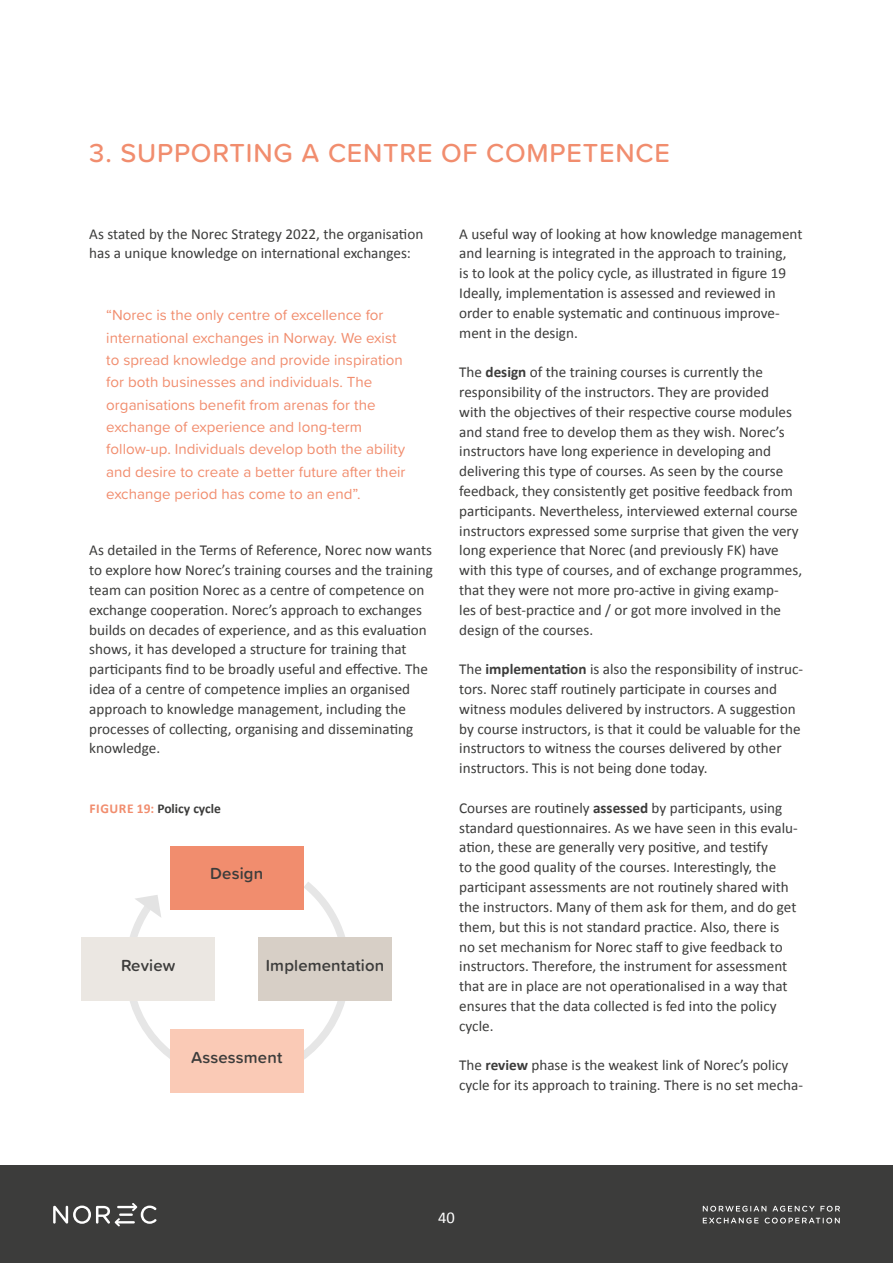
<style>
.page{position:relative;width:893px;height:1263px;background:#fff}
.page>*{position:absolute;margin:0;border:0;box-sizing:border-box;transform-origin:0 0}
.t1{font:500 27px "Proxima Soft";letter-spacing:.03em;color:#f18d6e}
.t2{font:600 16.65px "Proxima Soft";letter-spacing:.01em;color:#3c3c3b}
.t3{font:16.5px "Calibri";color:#fff}
.t4{font:15.15px/19.8px "Calibri";color:#3c3c3b}
.t5{font:15.15px/22.4px "Proxima Soft";color:#f18d6e}
.t6{font:700 13.5px "Calibri";color:#3c3c3b}
.s1{color:#f18d6e}
.s2{font-weight:700}
</style>
<div class="page">
<div style="left:0;top:1165px;width:893px;height:98px;background:#3c3c3b"></div>
<svg style="left:53px;top:1203px;width:103px;height:23px"></svg>
<svg style="left:703px;top:1206px;width:63px;height:5px"></svg>
<svg style="left:772px;top:1206px;width:42px;height:5px"></svg>
<svg style="left:820px;top:1206px;width:20px;height:5px"></svg>
<svg style="left:703px;top:1217px;width:56px;height:6px"></svg>
<svg style="left:765px;top:1217px;width:75px;height:6px"></svg>
<svg style="left:130px;top:874px;width:215px;height:216px"></svg>
<div style="left:258px;top:937px;width:134px;height:64px;background:#d7cfc6"></div>
<div style="left:82px;top:937px;width:133px;height:64px;background:#ebe7e2"></div>
<div style="left:170px;top:846px;width:133px;height:63px;background:#f18d6e"></div>
<div style="left:170px;top:1029px;width:133px;height:64px;background:#facab6"></div>
<svg style="left:134px;top:895px;width:27px;height:23px"></svg>
<h1 class="t1" style="left:89px;top:133px;width:582px">3. SUPPORTING A CENTRE OF COMPETENCE</h1>
<p class="t4" style="left:89px;top:223px;width:336px">As stated by the Norec Strategy 2022, the organisation has a unique knowledge on international exchanges:</p>
<p class="t5" style="left:106px;top:303px;width:301px">“Norec is the only centre of excellence for international exchanges in Norway. We exist to spread knowledge and provide inspiration for both businesses and individuals. The organisations benefit from arenas for the exchange of experience and long-term follow-up. Individuals develop both the ability and desire to create a better future after their exchange period has come to an end”.</p>
<p class="t4" style="left:89px;top:540px;width:345px">As detailed in the Terms of Reference, Norec now wants to explore how Norec’s training courses and the training team can position Norec as a centre of competence on exchange cooperation. Norec’s approach to exchanges builds on decades of experience, and as this evaluation shows, it has developed a structure for training that participants find to be broadly useful and effective. The idea of a centre of competence implies an organised approach to knowledge management, including the processes of collecting, organising and disseminating knowledge.</p>
<p class="t6" style="left:90px;top:799px;width:133px"><span class="s1">FIGURE 19:</span> Policy cycle</p>
<p class="t2" style="left:210px;top:861px;width:54px">Design</p>
<p class="t2" style="left:121px;top:953px;width:56px">Review</p>
<p class="t2" style="left:266px;top:953px;width:120px">Implementation</p>
<p class="t2" style="left:191px;top:1044px;width:93px">Assessment</p>
<p class="t4" style="left:459px;top:223px;width:345px">A useful way of looking at how knowledge management and learning is integrated in the approach to training,<br>is to look at the policy cycle, as illustrated in figure 19<br>Ideally, implementation is assessed and reviewed in order to enable systematic and continuous improve&shy;ment in the design.</p>
<p class="t4" style="left:459px;top:362px;width:344px">The <span class="s2">design</span> of the training courses is currently the responsibility of the instructors. They are provided<br>with the objectives of their respective course modules and stand free to develop them as they wish. Norec’s instructors have long experience in developing and delivering this type of courses. As seen by the course feedback, they consistently get positive feedback from participants. Nevertheless, interviewed external course instructors expressed some surprise that given the very long experience that Norec (and previously FK) have with this type of courses, and of exchange programmes, that they were not more pro-active in giving examp-<br>les of best-practice and / or got more involved in the design of the courses.</p>
<p class="t4" style="left:459px;top:659px;width:345px">The <span class="s2">implementation</span> is also the responsibility of instruc&shy;tors. Norec staff routinely participate in courses and witness modules delivered by instructors. A suggestion by course instructors, is that it could be valuable for the instructors to witness the courses delivered by other instructors. This is not being done today.</p>
<p class="t4" style="left:459px;top:797px;width:339px">Courses are routinely <span class="s2">assessed</span> by participants, using standard questionnaires. As we have seen in this evalu&shy;ation, these are generally very positive, and testify<br>to the good quality of the courses. Interestingly, the participant assessments are not routinely shared with the instructors. Many of them ask for them, and do get them, but this is not standard practice. Also, there is no set mechanism for Norec staff to give feedback to instructors. Therefore, the instrument for assessment that are in place are not operationalised in a way that ensures that the data collected is fed into the policy cycle.</p>
<p class="t4" style="left:459px;top:1055px;width:344px">The <span class="s2">review</span> phase is the weakest link of Norec’s policy cycle for its approach to training. There is no set mecha-</p>
<p class="t3" style="left:438px;top:1206px;width:18px">40</p>
</div>
